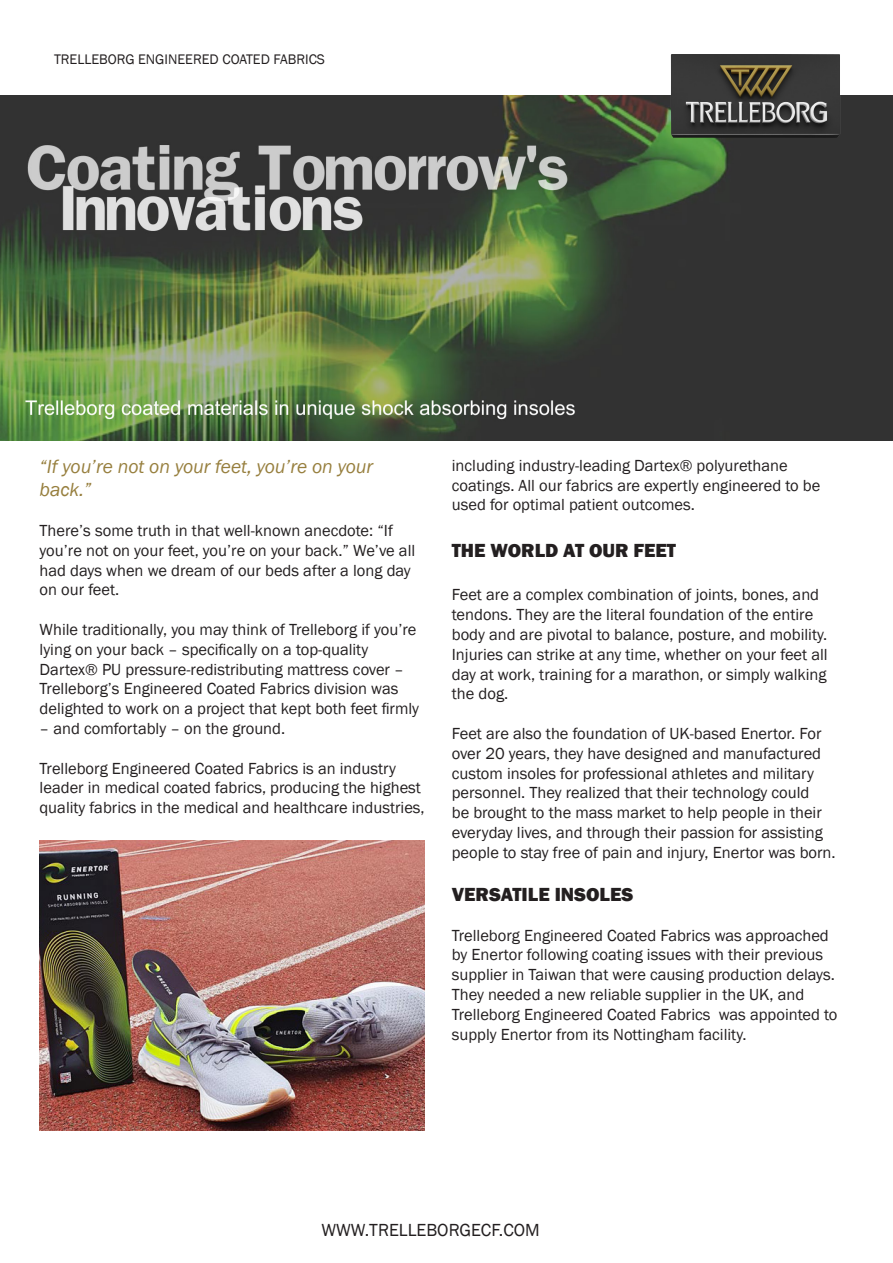
<style>
.page{position:relative;width:893px;height:1263px;background:#fff}
.page>*{position:absolute;margin:0;border:0;box-sizing:border-box;transform-origin:0 0}
.t1{font:italic 19.5px/23.4px "Franklin Gothic";color:#977f3e}
.t2{font:800 19.5px "Franklin Gothic";color:#231f20}
.t3{font:18px "Franklin Gothic";color:#231f20}
.t4{font:16.5px/19.8px "Franklin Gothic";color:#231f20}
.t5{font:14.25px "Franklin Gothic";color:#231f20}
</style>
<div class="page">
<img style="left:40px;top:840px;width:385px;height:291px">
<img style="left:0;top:96px;width:893px;height:344px">
<img style="left:665px;top:54px;width:180px;height:97px">
<p class="t5" style="left:54px;top:50px;width:273px">TRELLEBORG ENGINEERED COATED FABRICS</p>
<p class="t1" style="left:40px;top:455px;width:335px">“If you’re not on your feet, you’re on your back.”</p>
<p class="t4" style="left:40px;top:521px;width:377px">There’s some truth in that well-known anecdote: “If you’re not on your feet, you’re on your back.” We’ve all had days when we dream of our beds after a long day on our feet.</p>
<p class="t4" style="left:40px;top:620px;width:381px">While traditionally, you may think of Trelleborg if you’re lying on your back – specifically on a top-quality Dartex® PU pressure-redistributing mattress cover – Trelleborg’s Engineered Coated Fabrics division was delighted to work on a project that kept both feet firmly</p>
<p class="t4" style="left:40px;top:719px;width:247px">– and comfortably – on the ground.</p>
<p class="t4" style="left:40px;top:758px;width:387px">Trelleborg Engineered Coated Fabrics is an industry leader in medical coated fabrics, producing the highest quality fabrics in the medical and healthcare industries,</p>
<p class="t4" style="left:452px;top:456px;width:370px">including industry-leading Dartex® polyurethane coatings. All our fabrics are expertly engineered to be used for optimal patient outcomes.</p>
<p class="t2" style="left:452px;top:538px;width:226px">THE WORLD AT OUR FEET</p>
<p class="t4" style="left:452px;top:585px;width:377px">Feet are a complex combination of joints, bones, and tendons. They are the literal foundation of the entire body and are pivotal to balance, posture, and mobility.<br>Injuries can strike at any time, whether on your feet all day at work, training for a marathon, or simply walking the dog.</p>
<p class="t4" style="left:452px;top:724px;width:385px">Feet are also the foundation of UK-based Enertor. For over 20 years, they have designed and manufactured custom insoles for professional athletes and military personnel. They realized that their technology could<br>be brought to the mass market to help people in their everyday lives, and through their passion for assisting people to stay free of pain and injury, Enertor was born.</p>
<p class="t2" style="left:452px;top:882px;width:183px">VERSATILE INSOLES</p>
<p class="t4" style="left:452px;top:926px;width:387px">Trelleborg Engineered Coated Fabrics was approached by Enertor following coating issues with their previous supplier in Taiwan that were causing production delays.<br>They needed a new reliable supplier in the UK, and Trelleborg Engineered Coated Fabrics was appointed to supply Enertor from its Nottingham facility.</p>
<p class="t3" style="left:321px;top:1219px;width:220px">WWW.TRELLEBORGECF.COM</p>
</div>
